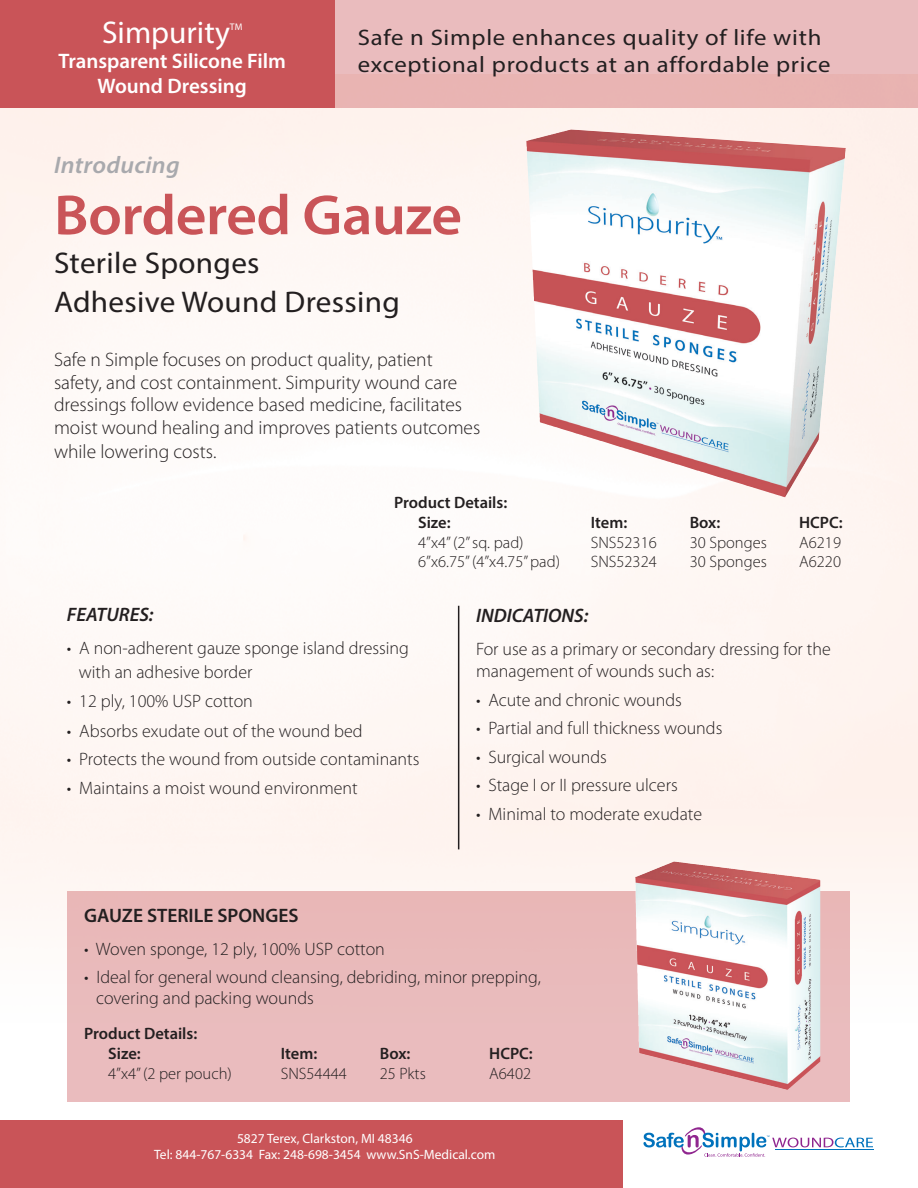
<style>
.page{position:relative;width:918px;height:1188px;background:#fff}
.page>*{position:absolute;margin:0;border:0;box-sizing:border-box;transform-origin:0 0}
.t1{font:600 57px "Myriad Pro";letter-spacing:-.01em;color:#c95458;scale:1.05 1}
.t2{font:31.5px "Myriad Pro";color:#fff}
.t3{font:30px/39px "Myriad Pro";letter-spacing:.01em;color:#231f20;scale:1.04 1}
.t4{font:italic 600 24px "Myriad Pro";letter-spacing:.01em;color:#a8a9ad;scale:1.05 1}
.t5{font:22.5px "Myriad Pro";letter-spacing:.03em;color:#231f20;scale:1.1 1}
.t6{font:600 21px "Myriad Pro";color:#fff}
.t7{font:300 19.5px/22.8px "Myriad Pro";color:#231f20}
.t8{font:italic 600 19.5px "Myriad Pro";color:#231f20}
.t9{font:600 19.5px "Myriad Pro";color:#231f20}
.t10{font:300 18px/24px "Myriad Pro";color:#231f20}
.t11{font:300 16.5px "Myriad Pro";color:#231f20}
.t12{font:600 16.5px "Myriad Pro";color:#231f20}
.t13{font:13.5px "Myriad Pro";color:#fff}
.t14{font:9.6px "Myriad Pro";color:#fff}
</style>
<div class="page">
<img style="left:0;top:108px;width:918px;height:1080px">
<div style="left:0;top:0;width:918px;height:108px;background:linear-gradient(to bottom,#eabfc2,#e9b4b3)"></div>
<div style="left:0;top:0;width:335px;height:108px;background:#c95458"></div>
<div style="left:0;top:1120px;width:622px;height:68px;background:#c95458"></div>
<svg style="left:643px;top:1127px;width:230px;height:30px"></svg>
<hr style="left:775px;top:1149px;width:98px;height:1px;background:#0072bc">
<hr style="left:458px;top:606px;width:1px;height:243px;background:#231f20">
<svg style="left:67px;top:891px;width:783px;height:211px;background:#e8c0c1"></svg>
<img style="left:526px;top:130px;width:52px;height:304px">
<img style="left:635px;top:862px;width:39px;height:197px">
<p class="t2" style="left:102px;top:13px;width:129px">Simpurity</p>
<p class="t14" style="left:230px;top:21px;width:14px">TM</p>
<p class="t6" style="left:58px;top:48px;width:229px">Transparent Silicone Film</p>
<p class="t6" style="left:98px;top:73px;width:151px">Wound Dressing</p>
<p class="t5" style="left:358px;top:23px;width:423px">Safe n Simple enhances quality of life with</p>
<p class="t5" style="left:358px;top:50px;width:431px">exceptional products at an affordable price</p>
<p class="t4" style="left:54px;top:149px;width:121px">Introducing</p>
<p class="t1" style="left:54px;top:179px;width:390px">Bordered Gauze</p>
<p class="t3" style="left:54px;top:243px;width:334px">Sterile Sponges<br>Adhesive Wound Dressing</p>
<p class="t7" style="left:54px;top:348px;width:428px">Safe n Simple focuses on product quality, patient safety, and cost containment. Simpurity wound care dressings follow evidence based medicine, facilitates moist wound healing and improves patients outcomes while lowering costs.</p>
<p class="t12" style="left:394px;top:492px;width:115px">Product Details:</p>
<p class="t12" style="left:418px;top:512px;width:34px">Size:</p>
<p class="t12" style="left:591px;top:512px;width:38px">Item:</p>
<p class="t12" style="left:690px;top:512px;width:32px">Box:</p>
<p class="t12" style="left:799px;top:512px;width:45px">HCPC:</p>
<p class="t11" style="left:418px;top:532px;width:107px">4”x4” (2” sq. pad)</p>
<p class="t11" style="left:591px;top:532px;width:68px">SNS52316</p>
<p class="t11" style="left:690px;top:532px;width:79px">30 Sponges</p>
<p class="t11" style="left:799px;top:532px;width:43px">A6219</p>
<p class="t11" style="left:418px;top:552px;width:143px">6”x6.75” (4”x4.75” pad)</p>
<p class="t11" style="left:591px;top:552px;width:68px">SNS52324</p>
<p class="t11" style="left:690px;top:552px;width:79px">30 Sponges</p>
<p class="t11" style="left:799px;top:552px;width:43px">A6220</p>
<p class="t8" style="left:67px;top:602px;width:88px">FEATURES:</p>
<p class="t10" style="left:79px;top:636px;width:332px;text-indent:-12px">• A non-adherent gauze sponge island dressing with an adhesive border</p>
<p class="t10" style="left:67px;top:688px;width:187px">• 12 ply, 100% USP cotton</p>
<p class="t10" style="left:67px;top:718px;width:297px">• Absorbs exudate out of the wound bed</p>
<p class="t10" style="left:67px;top:747px;width:354px">• Protects the wound from outside contaminants</p>
<p class="t10" style="left:67px;top:775px;width:292px">• Maintains a moist wound environment</p>
<p class="t8" style="left:476px;top:603px;width:114px">INDICATIONS:</p>
<p class="t10" style="left:476px;top:637px;width:356px;line-height:22.5px">For use as a primary or secondary dressing for the management of wounds such as:</p>
<p class="t10" style="left:476px;top:688px;width:207px">• Acute and chronic wounds</p>
<p class="t10" style="left:476px;top:716px;width:248px">• Partial and full thickness wounds</p>
<p class="t10" style="left:476px;top:745px;width:132px">• Surgical wounds</p>
<p class="t10" style="left:476px;top:773px;width:203px">• Stage I or II pressure ulcers</p>
<p class="t10" style="left:476px;top:802px;width:228px">• Minimal to moderate exudate</p>
<p class="t9" style="left:84px;top:903px;width:216px">GAUZE STERILE SPONGES</p>
<p class="t10" style="left:84px;top:937px;width:302px">• Woven sponge, 12 ply, 100% USP cotton</p>
<p class="t10" style="left:96px;top:967px;width:446px;line-height:21px;text-indent:-12px">• Ideal for general wound cleansing, debriding, minor prepping, covering and packing wounds</p>
<p class="t12" style="left:84px;top:1023px;width:115px">Product Details:</p>
<p class="t12" style="left:108px;top:1043px;width:34px">Size:</p>
<p class="t12" style="left:281px;top:1043px;width:38px">Item:</p>
<p class="t12" style="left:380px;top:1043px;width:32px">Box:</p>
<p class="t12" style="left:489px;top:1043px;width:45px">HCPC:</p>
<p class="t11" style="left:108px;top:1063px;width:125px">4”x4” (2 per pouch)</p>
<p class="t11" style="left:281px;top:1063px;width:68px">SNS54444</p>
<p class="t11" style="left:380px;top:1063px;width:48px">25 Pkts</p>
<p class="t11" style="left:489px;top:1063px;width:43px">A6402</p>
<p class="t13" style="left:237px;top:1130px;width:177px">5827 Terex, Clarkston, MI 48346</p>
<p class="t13" style="left:154px;top:1146px;width:343px">Tel: 844-767-6334 Fax: 248-698-3454 www.SnS-Medical.com</p>
</div>
